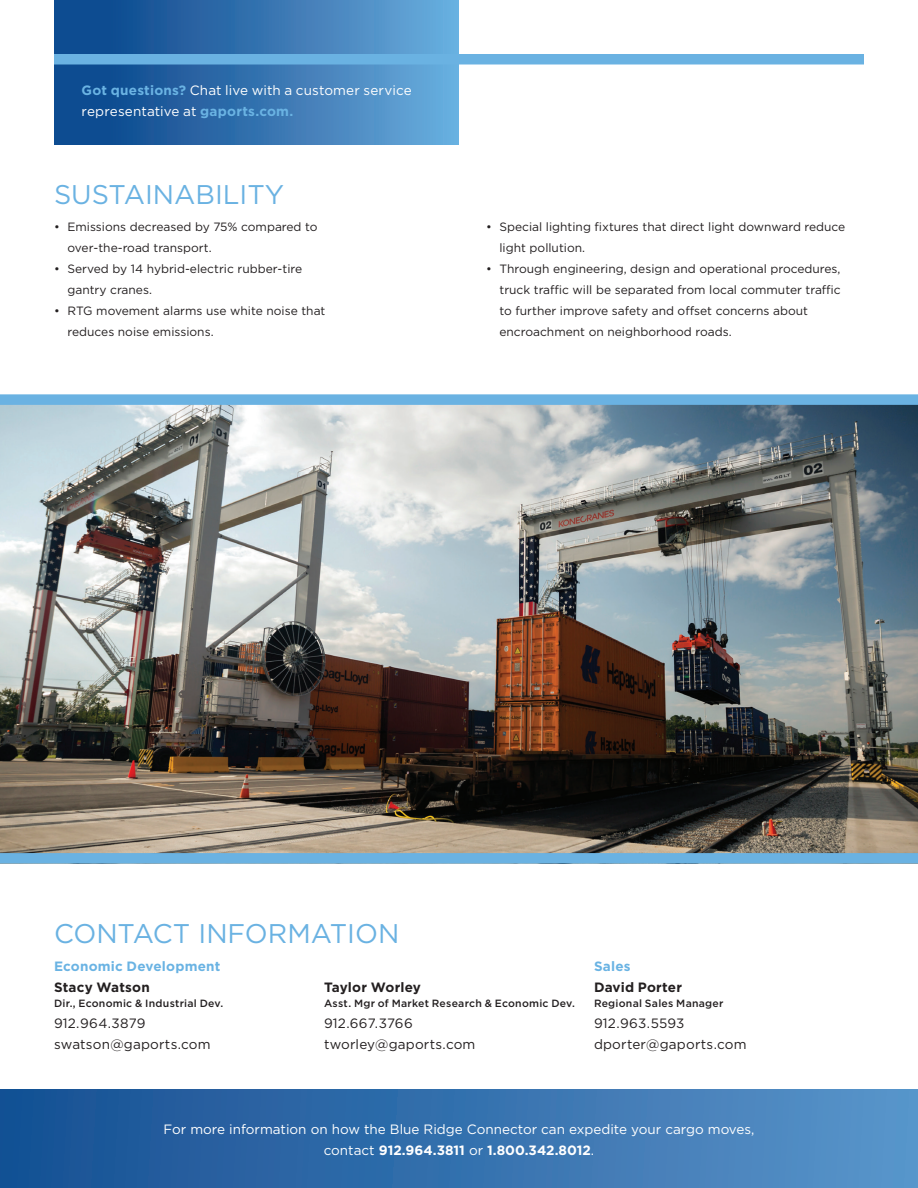
<style>
.page{position:relative;width:918px;height:1188px;background:#fff}
.page>*{position:absolute;margin:0;border:0;box-sizing:border-box;transform-origin:0 0}
.t1{font:27px "Gotham";color:#6ab2e2}
.t2{font:13.5px/21px "Gotham";color:#fff}
.t3{font:13.5px/21px "Gotham";letter-spacing:.015em;color:#231f20}
.t4{font:700 13.5px "Gotham";letter-spacing:.015em;color:#231f20}
.t5{font:700 13.5px "Gotham";letter-spacing:.015em;color:#6ab3e3}
.t6{font:12px/21px "Gotham";color:#231f20}
.t7{font:500 10.5px "Gotham";letter-spacing:.02em;color:#231f20}
.s1{font-weight:700;color:#6ab3e3}
.s2{font-weight:700}
</style>
<div class="page">
<div style="left:0;top:1090px;width:918px;height:98px;background:linear-gradient(to right,#144f93,#5994ca)"></div>
<div style="left:54px;top:0;width:405px;height:145px;background:linear-gradient(to right,#033f86,#69abdc)"></div>
<div style="left:54px;top:54px;width:810px;height:11px;background:#6ab2e2"></div>
<img style="left:0;top:405px;width:918px;height:448px">
<div style="left:0;top:853px;width:918px;height:11px;background:#6ab2e2"></div>
<div style="left:0;top:394px;width:918px;height:11px;background:#6ab2e2"></div>
<p class="t2" style="left:82px;top:80px;width:332px"><span class="s1">Got questions?</span> Chat live with a customer service representative at <span class="s1">gaports.com.</span></p>
<h1 class="t1" style="left:54px;top:177px;width:232px">SUSTAINABILITY</h1>
<p class="t6" style="left:68px;top:216px;width:252px;text-indent:-14px">• Emissions decreased by 75% compared to over-the-road transport.</p>
<p class="t6" style="left:68px;top:258px;width:236px;text-indent:-14px">• Served by 14 hybrid-electric rubber-tire gantry cranes.</p>
<p class="t6" style="left:68px;top:300px;width:259px;text-indent:-14px">• RTG movement alarms use white noise that reduces noise emissions.</p>
<p class="t6" style="left:500px;top:216px;width:347px;text-indent:-14px">• Special lighting fixtures that direct light downward reduce light pollution.</p>
<p class="t6" style="left:500px;top:258px;width:343px;text-indent:-14px">• Through engineering, design and operational procedures, truck traffic will be separated from local commuter traffic to further improve safety and offset concerns about encroachment on neighborhood roads.</p>
<h1 class="t1" style="left:54px;top:916px;width:347px">CONTACT INFORMATION</h1>
<p class="t5" style="left:54px;top:958px;width:168px">Economic Development</p>
<p class="t4" style="left:54px;top:979px;width:97px">Stacy Watson</p>
<p class="t7" style="left:54px;top:997px;width:171px">Dir., Economic &amp; Industrial Dev.</p>
<p class="t3" style="left:54px;top:1013px;width:158px">912.964.3879 swatson@gaports.com</p>
<p class="t4" style="left:324px;top:979px;width:98px">Taylor Worley</p>
<p class="t7" style="left:324px;top:997px;width:253px">Asst. Mgr of Market Research &amp; Economic Dev.</p>
<p class="t3" style="left:324px;top:1013px;width:153px">912.667.3766 tworley@gaports.com</p>
<p class="t5" style="left:594px;top:958px;width:38px">Sales</p>
<p class="t4" style="left:594px;top:979px;width:90px">David Porter</p>
<p class="t7" style="left:594px;top:997px;width:131px">Regional Sales Manager</p>
<p class="t3" style="left:594px;top:1013px;width:154px">912.963.5593 dporter@gaports.com</p>
<p class="t2" style="left:163px;top:1118px;width:593px;text-align:center">For more information on how the Blue Ridge Connector can expedite your cargo moves, contact <span class="s2">912.964.3811</span> or <span class="s2">1.800.342.8012</span>.</p>
</div>
